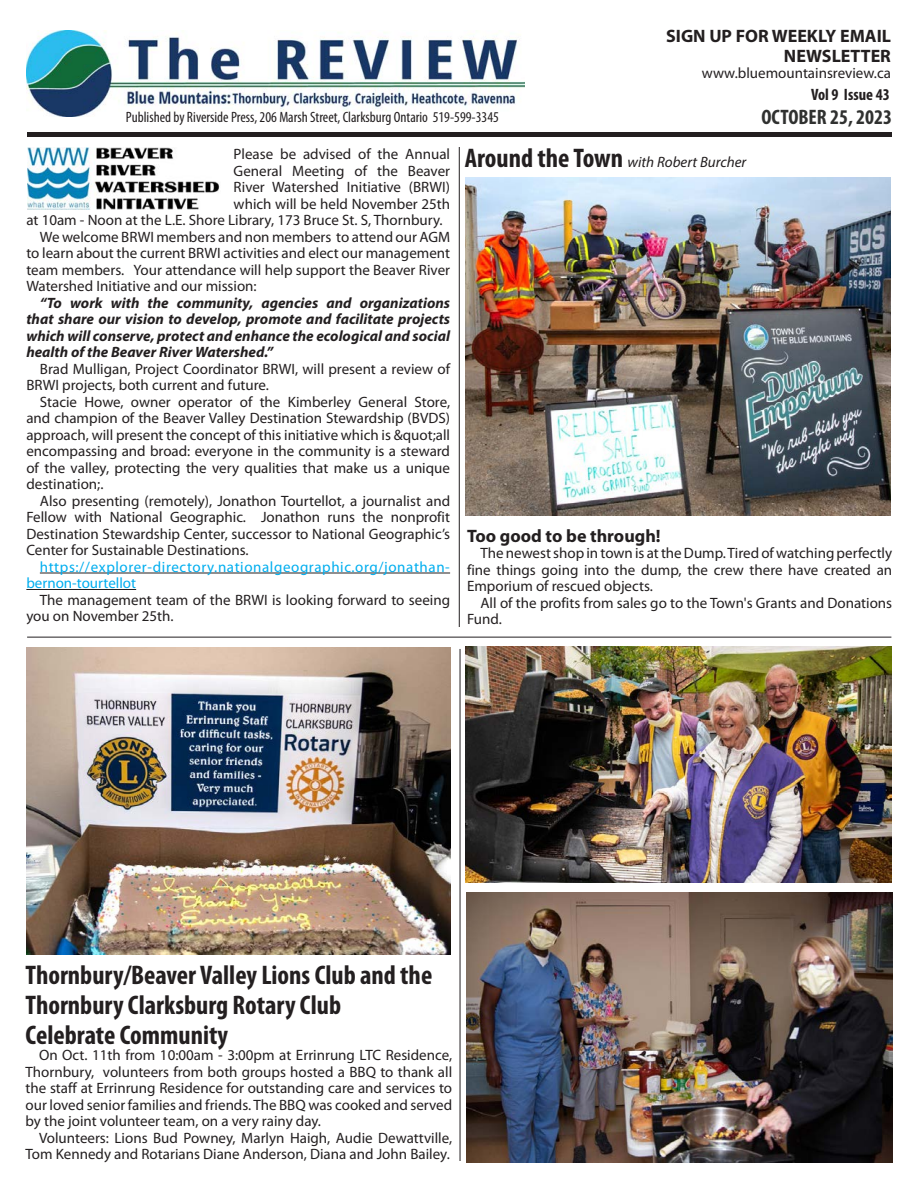
<style>
.page{position:relative;width:918px;height:1188px;background:#fff}
.page>*{position:absolute;margin:0;border:0;box-sizing:border-box;transform-origin:0 0}
.t1{font:700 condensed 27px/29.7px "Myriad Pro";color:#231f20}
.t2{font:700 condensed 21px "Myriad Pro";color:#303130}
.t3{font:700 18px/19.8px "Myriad Pro";color:#231f20;text-align:right}
.t4{font:700 condensed 16.5px "Myriad Pro";color:#231f20}
.t5{font:15px/16.5px "Myriad Pro";color:#231f20;text-align:justify}
.t6{font:italic 700 15px/16.5px "Myriad Pro";color:#231f20;text-align:justify}
.t7{font:15px/16.5px "Myriad Pro";letter-spacing:.04em;color:#00aeef}
.t8{font:condensed 15px "Myriad Pro";color:#231f20}
.t9{font:italic 15px "Myriad Pro";color:#231f20}
.s1{font-weight:700;font-style:normal;font-stretch:condensed;font-size:27px}
</style>
<div class="page">
<img style="left:26px;top:30px;width:498px;height:86px">
<hr style="left:27px;top:132px;width:865px;height:4px;background:#231f20">
<hr style="left:459px;top:147px;width:1px;height:480px;background:#231f20">
<hr style="left:460px;top:649px;width:1px;height:512px;background:#231f20">
<hr style="left:27px;top:637px;width:864px;height:1px;background:#231f20">
<img style="left:466px;top:177px;width:425px;height:339px">
<img style="left:466px;top:646px;width:425px;height:236px">
<img style="left:27px;top:647px;width:423px;height:308px">
<img style="left:467px;top:892px;width:425px;height:270px">
<hr style="left:40px;top:573px;width:410px;height:1px;background:#231f20">
<hr style="left:26px;top:589px;width:110px;height:1px;background:#231f20">
<img style="left:27px;top:147px;width:193px;height:62px">
<p class="t3" style="left:666px;top:26px;width:226px">SIGN UP FOR WEEKLY EMAIL<br>NEWSLETTER</p>
<p class="t5" style="left:702px;top:65px;width:191px">www.bluemountainsreview.ca</p>
<p class="t4" style="left:811px;top:85px;width:80px">Vol 9 Issue 43</p>
<p class="t2" style="left:762px;top:104px;width:132px">OCTOBER 25, 2023</p>
<p class="t9" style="left:465px;top:153px;width:283px"><span class="s1">Around the Town</span> with Robert Burcher</p>
<p class="t8" style="left:126px;top:108px;width:374px">Published by Riverside Press, 206 Marsh Street, Clarksburg Ontario 519-599-3345</p>
<p class="t5" style="left:234px;top:145px;width:218px">Please be advised of the Annual</p>
<p class="t5" style="left:234px;top:162px;width:218px">General Meeting of the Beaver</p>
<p class="t5" style="left:234px;top:178px;width:218px">River Watershed Initiative (BRWI)</p>
<p class="t5" style="left:234px;top:195px;width:218px">which will be held November 25th</p>
<p class="t5" style="left:26px;top:211px;width:418px">at 10am - Noon at the L.E. Shore Library, 173 Bruce St. S, Thornbury.</p>
<p class="t5" style="left:26px;top:228px;width:425px;text-indent:14px">We welcome BRWI members and non members to attend our AGM to learn about the current BRWI activities and elect our management team members. Your attendance will help support the Beaver River Watershed Initiative and our mission:</p>
<p class="t6" style="left:26px;top:294px;width:425px;text-indent:14px">“To work with the community, agencies and organizations that share our vision to develop, promote and facilitate projects which will conserve, protect and enhance the ecological and social health of the Beaver River Watershed.”</p>
<p class="t5" style="left:26px;top:360px;width:425px;text-indent:14px">Brad Mulligan, Project Coordinator BRWI, will present a review of<br>BRWI projects, both current and future.</p>
<p class="t5" style="left:26px;top:393px;width:425px;text-indent:14px">Stacie Howe, owner operator of the Kimberley General Store, and champion of the Beaver Valley Destination Stewardship (BVDS) approach, will present the concept of this initiative which is &amp;quot;all encompassing and broad: everyone in the community is a steward of the valley, protecting the very qualities that make us a unique destination;.</p>
<p class="t5" style="left:26px;top:492px;width:425px;text-indent:14px">Also presenting (remotely), Jonathon Tourtellot, a journalist and Fellow with National Geographic. Jonathon runs the nonprofit Destination Stewardship Center, successor to National Geographic’s Center for Sustainable Destinations.</p>
<p class="t7" style="left:26px;top:558px;width:425px;text-indent:14px">https://explorer-directory.nationalgeographic.org/jonathan&shy;bernon-tourtellot</p>
<p class="t5" style="left:26px;top:591px;width:425px;text-indent:14px">The management team of the BRWI is looking forward to seeing you on November 25th.</p>
<p class="t3" style="left:467px;top:525px;width:195px">Too good to be through!</p>
<p class="t5" style="left:467px;top:544px;width:427px;text-indent:14px">The newest shop in town is at the Dump. Tired of watching perfectly fine things going into the dump, the crew there have created an Emporium of rescued objects.</p>
<p class="t5" style="left:467px;top:594px;width:427px;text-indent:14px">All of the profits from sales go to the Town's Grants and Donations<br>Fund.</p>
<p class="t1" style="left:26px;top:960px;width:408px">Thornbury/Beaver Valley Lions Club and the<br>Thornbury Clarksburg Rotary Club</p>
<p class="t1" style="left:26px;top:1019px;width:204px">Celebrate Community</p>
<p class="t5" style="left:26px;top:1047px;width:428px;text-indent:14px">On Oct. 11th from 10:00am - 3:00pm at Errinrung LTC Residence, Thornbury, volunteers from both groups hosted a BBQ to thank all the staff at Errinrung Residence for outstanding care and services to our loved senior families and friends. The BBQ was cooked and served by the joint volunteer team, on a very rainy day.</p>
<p class="t5" style="left:26px;top:1129px;width:428px;text-align:right">Volunteers: Lions Bud Powney, Marlyn Haigh, Audie Dewattville,<br>Tom Kennedy and Rotarians Diane Anderson, Diana and John Bailey.</p>
</div>
